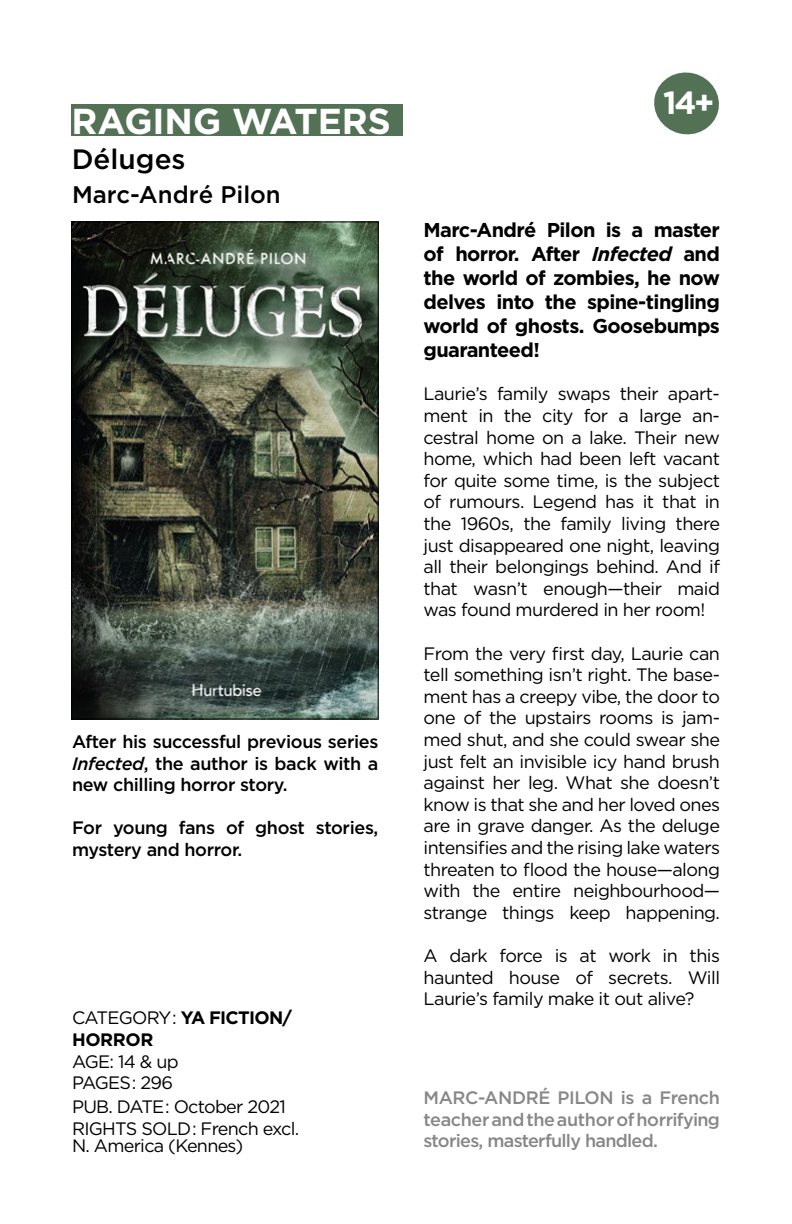
<style>
.page{position:relative;width:792px;height:1224px;background:#fff}
.page>*{position:absolute;margin:0;border:0;box-sizing:border-box;transform-origin:0 0}
.t1{font:700 36px "Gotham";color:#fff}
.t2{font:700 32px "Gotham";color:#fff}
.t3{font:500 28px "Gotham";color:#000}
.t4{font:500 24px "Gotham";color:#000}
.t5{font:700 20px/24px "Gotham";letter-spacing:-.03em;color:#000;text-align:justify}
.t6{font:18px/21.6px "Gotham";letter-spacing:-.03em;color:#000;text-align:justify}
.t7{font:500 18px/21.6px "Gotham";letter-spacing:-.02em;color:#000;text-align:justify}
.t8{font:500 18px/21.6px "Gotham";letter-spacing:-.04em;color:#878787;text-align:justify}
.t9{font:700 18px/21.6px "Gotham";letter-spacing:-.04em;color:#000}
.s1{font-style:italic}
.s2{font-weight:400}
</style>
<div class="page">
<img style="left:74px;top:224px;width:302px;height:493px">
<div style="left:72px;top:222px;width:306px;height:497px;border:1px solid #000"></div>
<div style="left:72px;top:105px;width:331px;height:31px;background:#537255"></div>
<svg style="left:654px;top:72px;width:65px;height:63px"></svg>
<h1 class="t1" style="left:72px;top:101px;width:321px">RAGING WATERS</h1>
<h3 class="t3" style="left:72px;top:143px;width:115px">Déluges</h3>
<h3 class="t4" style="left:72px;top:181px;width:210px">Marc-André Pilon</h3>
<p class="t7" style="left:72px;top:730px;width:308px">After his successful previous series <span class="s1">Infected</span>, the author is back with a new chilling horror story.</p>
<p class="t7" style="left:72px;top:817px;width:308px">For young fans of ghost stories, mystery and horror.</p>
<p class="t9" style="left:72px;top:1007px;width:222px"><span class="s2">CATEGORY:</span> YA FICTION/<br>HORROR</p>
<p class="t6" style="left:72px;top:1050px;width:108px">AGE: 14 &amp; up<br>PAGES: 296</p>
<p class="t6" style="left:72px;top:1096px;width:229px">PUB. DATE: October 2021<br>RIGHTS SOLD: French excl.</p>
<p class="t6" style="left:72px;top:1135px;width:173px">N. America (Kennes)</p>
<h2 class="t2" style="left:663px;top:84px;width:53px">14+</h2>
<p class="t5" style="left:423px;top:218px;width:298px">Marc-André Pilon is a master of horror. After <span class="s1">Infected</span> and the world of zombies, he now delves into the spine-tingling world of ghosts. Goosebumps guaranteed!</p>
<p class="t6" style="left:423px;top:383px;width:298px">Laurie’s family swaps their apart&shy;ment in the city for a large an&shy;cestral home on a lake. Their new home, which had been left vacant for quite some time, is the subject of rumours. Legend has it that in the 1960s, the family living there just disappeared one night, leaving all their belongings behind. And if that wasn’t enough—their maid was found murdered in her room!</p>
<p class="t6" style="left:424px;top:642px;width:298px">From the very first day, Laurie can tell something isn’t right. The base&shy;ment has a creepy vibe, the door to one of the upstairs rooms is jam&shy;med shut, and she could swear she just felt an invisible icy hand brush against her leg. What she doesn’t know is that she and her loved ones are in grave danger. As the deluge intensifies and the rising lake waters threaten to flood the house—along with the entire neighbourhood— strange things keep happening.</p>
<p class="t6" style="left:424px;top:945px;width:298px">A dark force is at work in this haunted house of secrets. Will Laurie’s family make it out alive?</p>
<p class="t8" style="left:423px;top:1086px;width:298px">MARC-ANDRÉ PILON is a French teacherandtheauthorofhorrifying stories, masterfully handled.</p>
</div>
